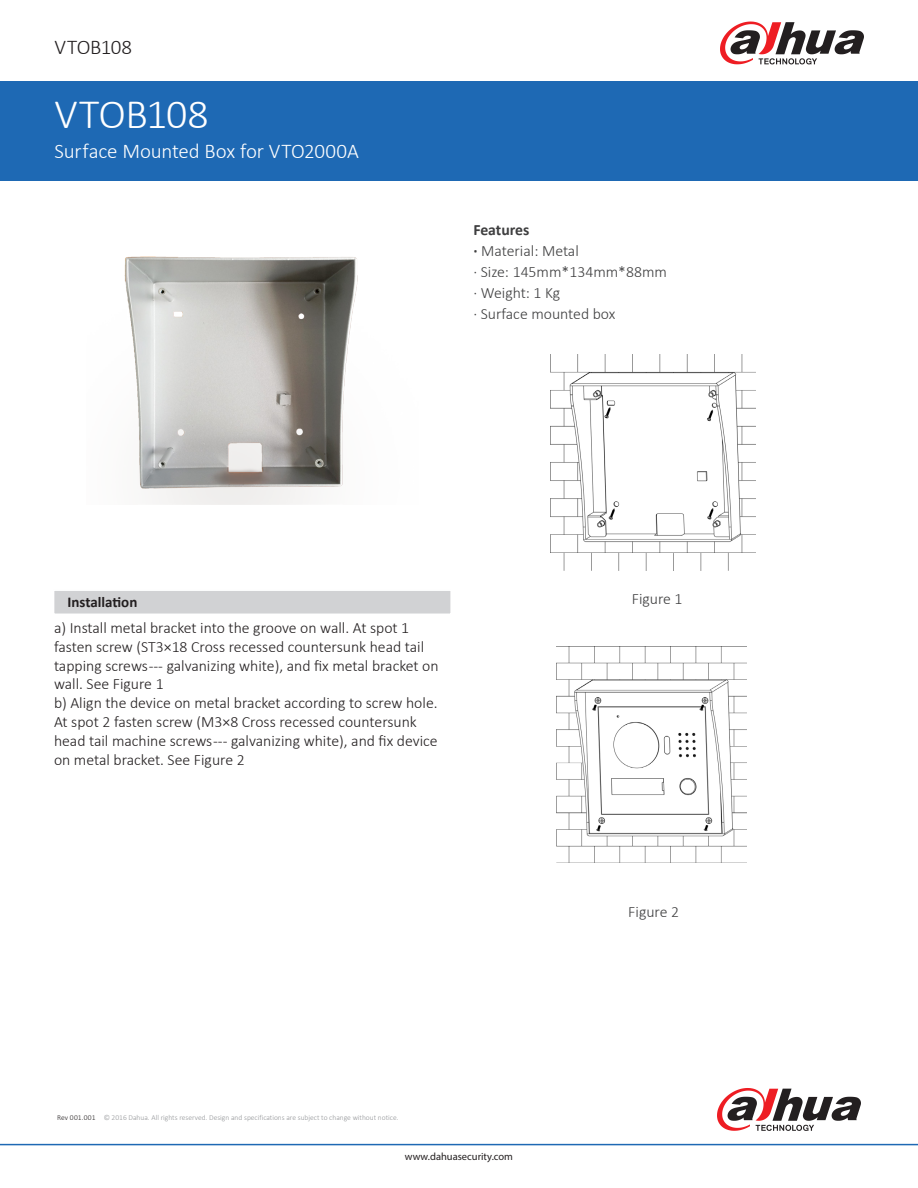
<style>
.page{position:relative;width:918px;height:1188px;background:#fff}
.page>*{position:absolute;margin:0;border:0;box-sizing:border-box;transform-origin:0 0}
.t1{font:300 42px "Calibri";letter-spacing:-.02em;color:#fff}
.t2{font:300 21px "Calibri";letter-spacing:-.005em;color:#fff}
.t3{font:300 21px "Calibri";letter-spacing:-.015em;color:#231f20}
.t4{font:300 15.75px/18.9px "Calibri";color:#231f20}
.t5{font:300 15.75px "Calibri";color:#3e3e3f}
.t6{font:700 15.75px "Calibri";color:#3e3e3f}
.t7{font:700 15px "Calibri";color:#231f20}
.t8{font:10.5px "Myriad Pro";color:#231f20}
.t9{font:300 7.5px "Calibri";color:#939598}
.t10{font:300 7.5px "Calibri";letter-spacing:.015em;color:#231f20}
.s1{font-weight:700}
</style>
<div class="page">
<div style="left:0;top:81px;width:918px;height:100px;background:#1e69b4"></div>
<hr style="left:0;top:1144px;width:918px;height:1px;background:#1e69b4">
<svg style="left:720px;top:22px;width:144px;height:42px"></svg>
<img style="left:124px;top:256px;width:234px;height:249px">
<div style="left:52px;top:589px;width:400px;height:26px;background:#d1d2d4;border:2px solid #fff"></div>
<img style="left:550px;top:355px;width:206px;height:216px">
<svg style="left:717px;top:1088px;width:144px;height:43px"></svg>
<img style="left:557px;top:647px;width:189px;height:216px">
<p class="t3" style="left:55px;top:34px;width:79px">VTOB108</p>
<p class="t1" style="left:55px;top:88px;width:156px">VTOB108</p>
<p class="t2" style="left:55px;top:138px;width:306px">Surface Mounted Box for VTO2000A</p>
<p class="t6" style="left:473px;top:220px;width:58px">Features</p>
<p class="t5" style="left:473px;top:241px;width:107px"><span class="s1">·</span> Material: Metal</p>
<p class="t5" style="left:473px;top:262px;width:195px">· Size: 145mm*134mm*88mm</p>
<p class="t5" style="left:473px;top:283px;width:88px">· Weight: 1 Kg</p>
<p class="t5" style="left:473px;top:304px;width:144px">· Surface mounted box</p>
<p class="t7" style="left:68px;top:592px;width:71px">Installation</p>
<p class="t4" style="left:54px;top:618px;width:386px">a) Install metal bracket into the groove on wall. At spot 1 fasten screw (ST3×18 Cross recessed countersunk head tail tapping screws --- galvanizing white), and fix metal bracket on wall. See Figure 1</p>
<p class="t4" style="left:54px;top:693px;width:385px">b) Align the device on metal bracket according to screw hole.<br>At spot 2 fasten screw (M3×8 Cross recessed countersunk head tail machine screws --- galvanizing white), and fix device on metal bracket. See Figure 2</p>
<p class="t10" style="left:57px;top:1113px;width:40px">Rev 001.001</p>
<p class="t9" style="left:104px;top:1113px;width:296px">© 2016 Dahua. All rights reserved. Design and specifications are subject to change without notice.</p>
<p class="t5" style="left:632px;top:589px;width:52px">Figure 1</p>
<p class="t5" style="left:628px;top:902px;width:52px">Figure 2</p>
<p class="t8" style="left:405px;top:1150px;width:110px">www.dahuasecurity.com</p>
</div>
